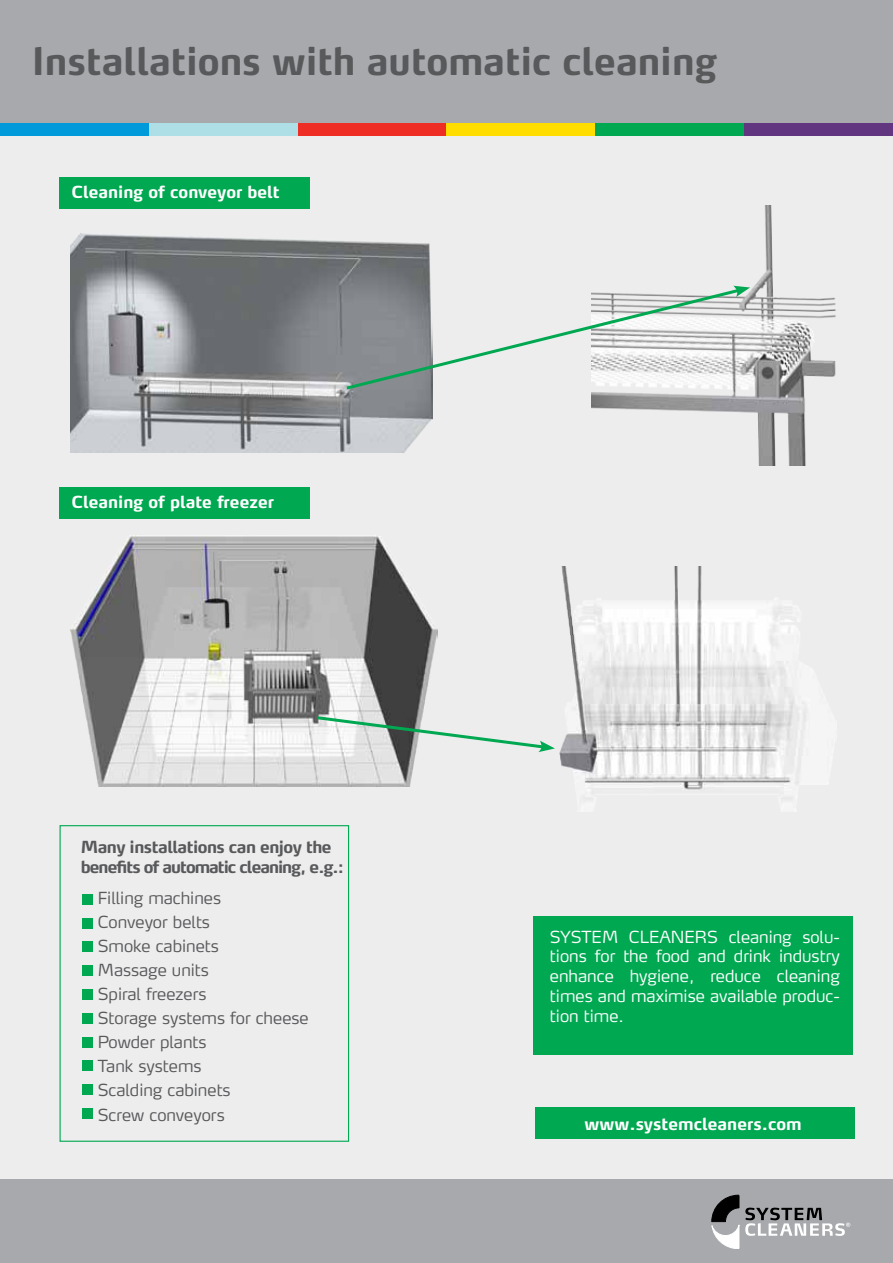
<style>
.page{position:relative;width:893px;height:1263px;background:#fff}
.page>*{position:absolute;margin:0;border:0;box-sizing:border-box;transform-origin:0 0}
.t1{font:700 37.5px "Max LF";color:#58595b}
.t2{font:300 16.5px/24px "Max LF";color:#58595b}
.t3{font:300 16.5px/19.8px "Max LF";color:#fff;text-align:justify}
.t4{font:700 16.5px "Max LF";color:#fff}
.t5{font:700 16.5px/19.8px "Max LF";letter-spacing:-.035em;color:#58595b}
</style>
<div class="page">
<div style="left:0;top:115px;width:893px;height:1082px;background:#ededee"></div>
<img style="left:70px;top:536px;width:367px;height:250px">
<div style="left:60px;top:177px;width:250px;height:32px;background:#00a851"></div>
<div style="left:60px;top:487px;width:250px;height:32px;background:#00a851"></div>
<div style="left:82px;top:894px;width:10px;height:10px;background:#00a851"></div>
<div style="left:82px;top:918px;width:10px;height:10px;background:#00a851"></div>
<div style="left:82px;top:941px;width:10px;height:11px;background:#00a851"></div>
<div style="left:82px;top:965px;width:10px;height:11px;background:#00a851"></div>
<div style="left:82px;top:989px;width:10px;height:11px;background:#00a851"></div>
<div style="left:82px;top:1013px;width:10px;height:10px;background:#00a851"></div>
<div style="left:82px;top:1037px;width:10px;height:10px;background:#00a851"></div>
<div style="left:82px;top:1060px;width:10px;height:11px;background:#00a851"></div>
<div style="left:82px;top:1084px;width:10px;height:11px;background:#00a851"></div>
<div style="left:82px;top:1108px;width:10px;height:11px;background:#00a851"></div>
<div style="left:60px;top:825px;width:289px;height:317px;border:1px solid #00a851"></div>
<img style="left:70px;top:234px;width:363px;height:219px">
<img style="left:591px;top:206px;width:245px;height:260px">
<img style="left:560px;top:566px;width:272px;height:246px">
<div style="left:533px;top:916px;width:319px;height:138px;background:#00a851"></div>
<svg style="left:314px;top:714px;width:241px;height:38px"></svg>
<svg style="left:343px;top:286px;width:407px;height:106px"></svg>
<div style="left:0;top:0;width:893px;height:123px;background:#a7a9ac"></div>
<div style="left:0;top:123px;width:149px;height:13px;background:#009ada"></div>
<div style="left:149px;top:123px;width:149px;height:13px;background:#aedfe6"></div>
<div style="left:298px;top:123px;width:148px;height:13px;background:#ee2e24"></div>
<div style="left:446px;top:123px;width:149px;height:13px;background:#fd0"></div>
<div style="left:595px;top:123px;width:149px;height:13px;background:#00a851"></div>
<div style="left:744px;top:123px;width:149px;height:13px;background:#623580"></div>
<div style="left:0;top:1179px;width:893px;height:84px;background:#a7a9ac"></div>
<svg style="left:745px;top:1207px;width:105px;height:29px"></svg>
<svg style="left:711px;top:1195px;width:28px;height:54px"></svg>
<div style="left:536px;top:1107px;width:319px;height:31px;background:#00a851"></div>
<h1 class="t1" style="left:32px;top:38px;width:687px">Installations with automatic cleaning</h1>
<p class="t4" style="left:72px;top:182px;width:210px">Cleaning of conveyor belt</p>
<p class="t4" style="left:72px;top:491px;width:204px">Cleaning of plate freezer</p>
<p class="t5" style="left:81px;top:836px;width:265px">Many installations can enjoy the benefits of automatic cleaning, e.g.:</p>
<p class="t2" style="left:98px;top:886px;width:213px">Filling machines<br>Conveyor belts<br>Smoke cabinets<br>Massage units<br>Spiral freezers<br>Storage systems for cheese<br>Powder plants<br>Tank systems<br>Scalding cabinets<br>Screw conveyors</p>
<p class="t3" style="left:550px;top:926px;width:291px">SYSTEM CLEANERS cleaning solu&shy;tions for the food and drink industry enhance hygiene, reduce cleaning times and maximise available produc&shy;tion time.</p>
<p class="t4" style="left:585px;top:1113px;width:219px">www.systemcleaners.com</p>
</div>
